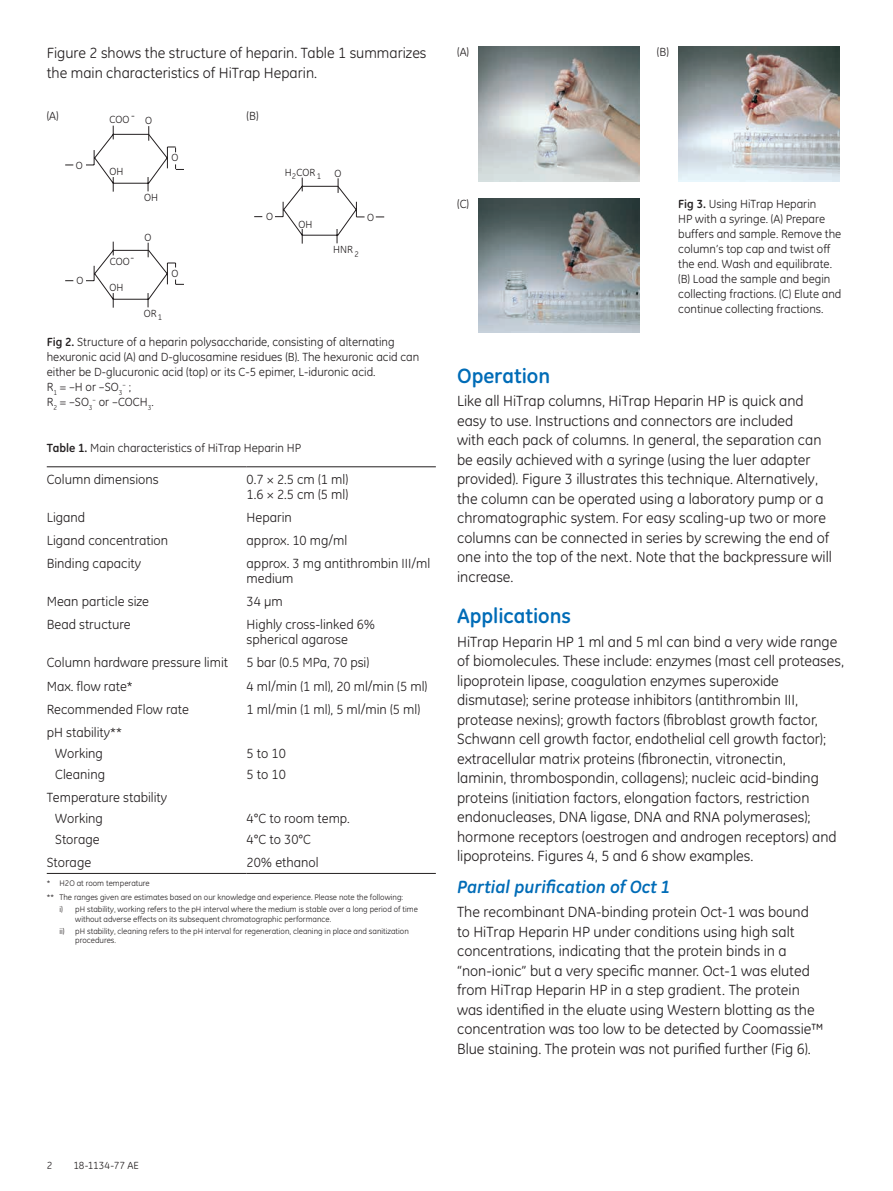
<style>
.page{position:relative;width:893px;height:1191px;background:#fff}
.page>*{position:absolute;margin:0;border:0;box-sizing:border-box;transform-origin:0 0}
.t1{font:700 21px "GE Inspira";color:#006cb7}
.t2{font:italic 700 18px "GE Inspira";color:#006cb7}
.t3{font:15px/19.5px "GE Inspira";color:#231f20}
.t4{font:13.5px/15px "GE Inspira";color:#231f20}
.t5{font:12px/15px "GE Inspira";color:#231f20}
.t6{font:10.5px "GE Inspira";color:#231f20}
.t7{font:8.25px/9.8px "GE Inspira";color:#231f20}
.t8{font:6.9px "GE Inspira";color:#231f20}
.s1{font-weight:700}
.s2{font-size:12px}
</style>
<div class="page">
<svg style="left:65px;top:125px;width:319px;height:183px"></svg>
<img style="left:478px;top:47px;width:162px;height:134px">
<img style="left:678px;top:47px;width:162px;height:134px">
<img style="left:478px;top:198px;width:162px;height:135px">
<hr style="left:47px;top:466px;width:200px;height:1px;background:#231f20">
<hr style="left:247px;top:466px;width:189px;height:1px;background:#231f20">
<hr style="left:47px;top:873px;width:200px;height:1px;background:#231f20">
<hr style="left:247px;top:873px;width:189px;height:1px;background:#231f20">
<p class="t3" style="left:47px;top:44px;width:381px">Figure 2 shows the structure of heparin. Table 1 summarizes the main characteristics of HiTrap Heparin.</p>
<p class="t5" style="left:47px;top:108px;width:13px">(A)</p>
<p class="t5" style="left:247px;top:108px;width:13px">(B)</p>
<p class="t6" style="left:110px;top:114px;width:21px">COO</p>
<p class="t6" style="left:131px;top:110px;width:5px">-</p>
<p class="t6" style="left:145px;top:115px;width:8px">O</p>
<p class="t6" style="left:76px;top:159px;width:8px">O</p>
<p class="t6" style="left:76px;top:274px;width:8px">O</p>
<p class="t6" style="left:110px;top:166px;width:15px">OH</p>
<p class="t6" style="left:144px;top:192px;width:15px">OH</p>
<p class="t6" style="left:171px;top:152px;width:8px">O</p>
<p class="t6" style="left:110px;top:256px;width:26px">COO-</p>
<p class="t6" style="left:110px;top:282px;width:15px">OH</p>
<p class="t6" style="left:144px;top:231px;width:8px">O</p>
<p class="t6" style="left:171px;top:268px;width:8px">O</p>
<p class="t6" style="left:144px;top:307px;width:20px">OR<sub>1</sub></p>
<p class="t6" style="left:285px;top:166px;width:32px">H COR</p>
<p class="t7" style="left:292px;top:171px;width:6px">2</p>
<p class="t7" style="left:317px;top:171px;width:6px">1</p>
<p class="t6" style="left:334px;top:167px;width:8px">O</p>
<p class="t6" style="left:266px;top:211px;width:8px">O</p>
<p class="t6" style="left:299px;top:218px;width:15px">OH</p>
<p class="t6" style="left:367px;top:212px;width:8px">O</p>
<p class="t6" style="left:333px;top:244px;width:27px">HNR <sub>2</sub></p>
<p class="t5" style="left:47px;top:334px;width:374px"><span class="s1">Fig 2.</span> Structure of a heparin polysaccharide, consisting of alternating hexuronic acid (A) and D-glucosamine residues (B). The hexuronic acid can either be D-glucuronic acid (top) or its C-5 epimer, L-iduronic acid.<br>R<sub>1</sub> = –H or –SO<sub>3</sub></p>
<p class="t8" style="left:123px;top:380px;width:10px">– <span class="s2">;</span></p>
<p class="t5" style="left:47px;top:394px;width:108px">R<sub>2</sub> = –SO<sub>3</sub><sup>–</sup> or –COCH<sub>3</sub>.</p>
<p class="t5" style="left:47px;top:440px;width:256px"><span class="s1">Table 1.</span> Main characteristics of HiTrap Heparin HP</p>
<p class="t4" style="left:47px;top:471px;width:113px">Column dimensions</p>
<p class="t4" style="left:247px;top:471px;width:103px">0.7 × 2.5 cm (1 ml)<br>1.6 × 2.5 cm (5 ml)</p>
<p class="t4" style="left:47px;top:509px;width:40px">Ligand</p>
<p class="t4" style="left:247px;top:509px;width:47px">Heparin</p>
<p class="t4" style="left:47px;top:533px;width:123px">Ligand concentration</p>
<p class="t4" style="left:247px;top:533px;width:102px">approx. 10 mg/ml</p>
<p class="t4" style="left:47px;top:556px;width:96px">Binding capacity</p>
<p class="t4" style="left:247px;top:556px;width:185px">approx. 3 mg antithrombin III/ml medium</p>
<p class="t4" style="left:47px;top:594px;width:104px">Mean particle size</p>
<p class="t4" style="left:247px;top:594px;width:38px">34 μm</p>
<p class="t4" style="left:47px;top:617px;width:85px">Bead structure</p>
<p class="t4" style="left:247px;top:617px;width:130px">Highly cross-linked 6% spherical agarose</p>
<p class="t4" style="left:47px;top:655px;width:183px">Column hardware pressure limit</p>
<p class="t4" style="left:247px;top:655px;width:124px">5 bar (0.5 MPa, 70 psi)</p>
<p class="t4" style="left:47px;top:678px;width:87px">Max. flow rate*</p>
<p class="t4" style="left:247px;top:678px;width:182px">4 ml/min (1 ml), 20 ml/min (5 ml)</p>
<p class="t4" style="left:47px;top:701px;width:144px">Recommended Flow rate</p>
<p class="t4" style="left:247px;top:701px;width:175px">1 ml/min (1 ml), 5 ml/min (5 ml)</p>
<p class="t4" style="left:55px;top:721px;width:68px;line-height:21px;text-indent:-9px">pH stability**<br>Working</p>
<p class="t4" style="left:247px;top:745px;width:41px">5 to 10</p>
<p class="t4" style="left:55px;top:766px;width:51px">Cleaning</p>
<p class="t4" style="left:247px;top:766px;width:41px">5 to 10</p>
<p class="t4" style="left:55px;top:787px;width:114px;line-height:21px;text-indent:-9px">Temperature stability<br>Working</p>
<p class="t4" style="left:247px;top:811px;width:105px">4°C to room temp.</p>
<p class="t4" style="left:55px;top:832px;width:46px">Storage</p>
<p class="t4" style="left:247px;top:832px;width:66px">4°C to 30°C</p>
<p class="t4" style="left:47px;top:855px;width:46px">Storage</p>
<p class="t4" style="left:247px;top:855px;width:74px">20% ethanol</p>
<p class="t7" style="left:47px;top:876px;width:358px;line-height:14px">* H2O at room temperature<br>** The ranges given are estimates based on our knowledge and experience. Please note the following:</p>
<p class="t7" style="left:75px;top:904px;width:344px;text-indent:-16px">i) pH stability, working refers to the pH interval where the medium is stable over a long period of time without adverse effects on its subsequent chromatographic performance.</p>
<p class="t7" style="left:75px;top:926px;width:335px;text-indent:-16px">ii) pH stability, cleaning refers to the pH interval for regeneration, cleaning in place and sanitization procedures.</p>
<p class="t5" style="left:457px;top:44px;width:13px">(A)</p>
<p class="t5" style="left:657px;top:44px;width:13px">(B)</p>
<p class="t5" style="left:457px;top:196px;width:14px">(C)</p>
<p class="t5" style="left:678px;top:196px;width:165px"><span class="s1">Fig 3.</span> Using HiTrap Heparin<br>HP with a syringe. (A) Prepare buffers and sample. Remove the column’s top cap and twist off the end. Wash and equilibrate. (B) Load the sample and begin collecting fractions. (C) Elute and continue collecting fractions.</p>
<h1 class="t1" style="left:457px;top:362px;width:95px">Operation</h1>
<p class="t3" style="left:457px;top:391px;width:376px">Like all HiTrap columns, HiTrap Heparin HP is quick and easy to use. Instructions and connectors are included<br>with each pack of columns. In general, the separation can be easily achieved with a syringe (using the luer adapter provided). Figure 3 illustrates this technique. Alternatively, the column can be operated using a laboratory pump or a chromatographic system. For easy scaling-up two or more columns can be connected in series by screwing the end of one into the top of the next. Note that the backpressure will increase.</p>
<h1 class="t1" style="left:457px;top:602px;width:116px">Applications</h1>
<p class="t3" style="left:457px;top:632px;width:388px">HiTrap Heparin HP 1 ml and 5 ml can bind a very wide range of biomolecules. These include: enzymes (mast cell proteases, lipoprotein lipase, coagulation enzymes superoxide dismutase); serine protease inhibitors (antithrombin III, protease nexins); growth factors (fibroblast growth factor, Schwann cell growth factor, endothelial cell growth factor); extracellular matrix proteins (fibronectin, vitronectin,<br>laminin, thrombospondin, collagens); nucleic acid-binding proteins (initiation factors, elongation factors, restriction endonucleases, DNA ligase, DNA and RNA polymerases); hormone receptors (oestrogen and androgen receptors) and lipoproteins. Figures 4, 5 and 6 show examples.</p>
<p class="t2" style="left:457px;top:875px;width:214px">Partial purification of Oct 1</p>
<p class="t3" style="left:457px;top:902px;width:368px">The recombinant DNA-binding protein Oct-1 was bound to HiTrap Heparin HP under conditions using high salt concentrations, indicating that the protein binds in a “non-ionic” but a very specific manner. Oct-1 was eluted from HiTrap Heparin HP in a step gradient. The protein was identified in the eluate using Western blotting as the concentration was too low to be detected by Coomassie™ Blue staining. The protein was not purified further (Fig 6).</p>
<p class="t6" style="left:47px;top:1159px;width:7px">2</p>
<p class="t6" style="left:73px;top:1159px;width:67px">18-1134-77 AE</p>
</div>
